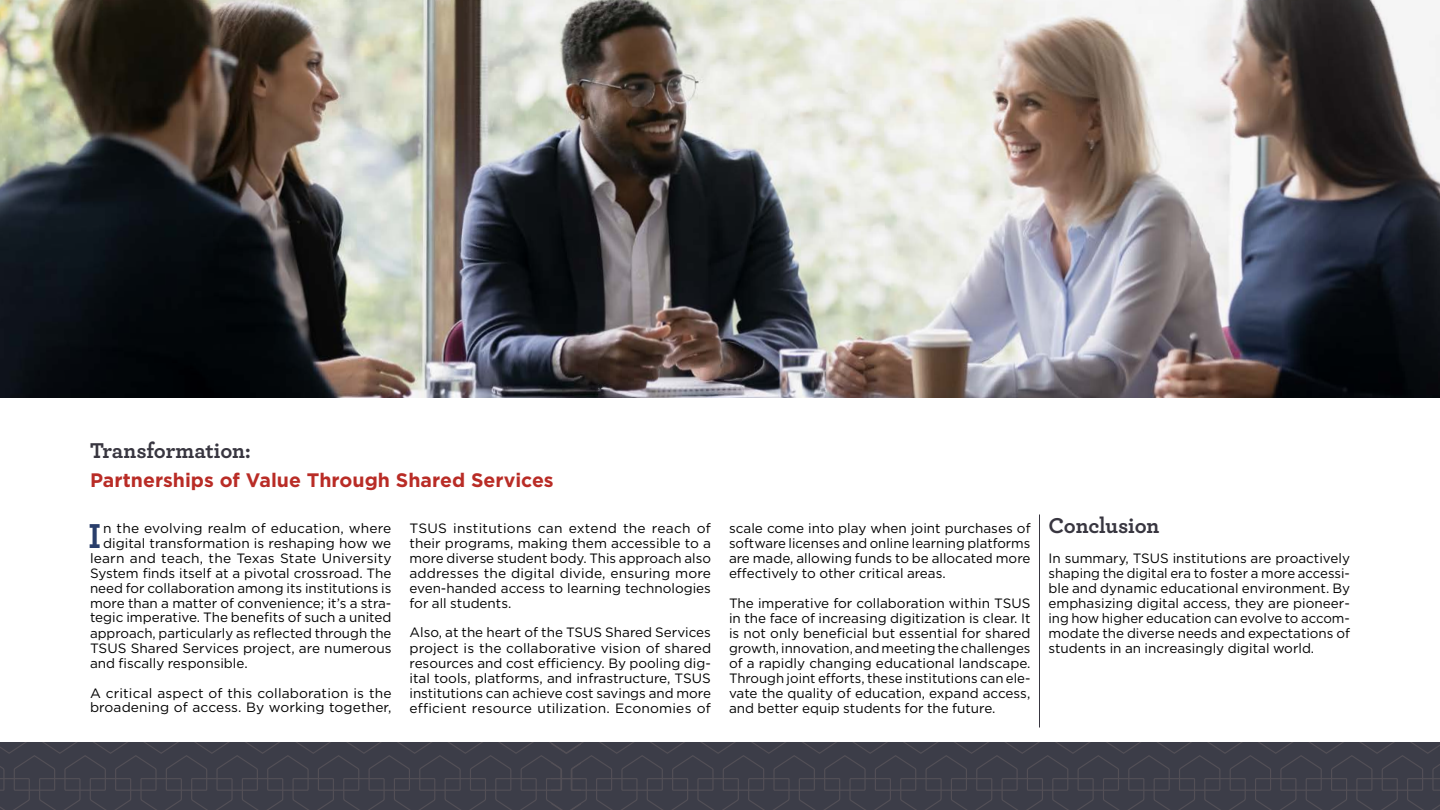
<style>
.page{position:relative;width:1440px;height:810px;background:#fff}
.page>*{position:absolute;margin:0;border:0;box-sizing:border-box;transform-origin:0 0}
.t1{font:700 36.3px "Archer";color:#293e6b}
.t2{font:700 22.5px "Archer Pro";letter-spacing:-.01em;color:#383640}
.t3{font:700 19.5px "Gotham";color:#b92c26}
.t4{font:13.5px/15px "Gotham";color:#000;text-align:justify}
</style>
<div class="page">
<svg style="left:0;top:742px;width:1440px;height:68px;background:#3e3e49"></svg>
<img style="left:0;top:0;width:1440px;height:398px">
<hr style="left:1039px;top:514px;width:1px;height:214px;background:#383640">
<h2 class="t2" style="left:90px;top:432px;width:163px">Transformation:</h2>
<h3 class="t3" style="left:90px;top:469px;width:465px">Partnerships of Value Through Shared Services</h3>
<p class="t4" style="left:410px;top:520px;width:303px">TSUS institutions can extend the reach of their programs, making them accessible to a more diverse student body. This approach also addresses the digital divide, ensuring more even-handed access to learning technologies for all students.</p>
<p class="t4" style="left:410px;top:625px;width:303px">Also, at the heart of the TSUS Shared Services project is the collaborative vision of shared resources and cost efficiency. By pooling dig&shy;ital tools, platforms, and infrastructure, TSUS institutions can achieve cost savings and more efficient resource utilization. Economies of</p>
<h1 class="t1" style="left:89px;top:507px;width:14px">I</h1>
<p class="t4" style="left:103px;top:520px;width:290px">n the evolving realm of education, where</p>
<p class="t4" style="left:103px;top:535px;width:290px">digital transformation is reshaping how we</p>
<p class="t4" style="left:90px;top:550px;width:303px">learn and teach, the Texas State University</p>
<p class="t4" style="left:90px;top:565px;width:303px">System finds itself at a pivotal crossroad. The</p>
<p class="t4" style="left:90px;top:580px;width:303px">need for collaboration among its institutions is</p>
<p class="t4" style="left:90px;top:595px;width:303px">more than a matter of convenience; it’s a stra-</p>
<p class="t4" style="left:90px;top:610px;width:303px">tegic imperative. The benefits of such a united</p>
<p class="t4" style="left:90px;top:625px;width:303px">approach, particularly as reflected through the</p>
<p class="t4" style="left:90px;top:640px;width:303px">TSUS Shared Services project, are numerous</p>
<p class="t4" style="left:90px;top:655px;width:159px">and fiscally responsible.</p>
<p class="t4" style="left:90px;top:685px;width:303px">A critical aspect of this collaboration is the broadening of access. By working together,</p>
<p class="t4" style="left:729px;top:520px;width:303px">scale come into play when joint purchases of software licenses and online learning platforms are made, allowing funds to be allocated more effectively to other critical areas.</p>
<p class="t4" style="left:729px;top:595px;width:303px">The imperative for collaboration within TSUS in the face of increasing digitization is clear. It is not only beneficial but essential for shared growth, innovation, and meeting the challenges of a rapidly changing educational landscape.<br>Through joint efforts, these institutions can ele&shy;vate the quality of education, expand access, and better equip students for the future.</p>
<h2 class="t2" style="left:1048px;top:507px;width:112px">Conclusion</h2>
<p class="t4" style="left:1048px;top:550px;width:303px">In summary, TSUS institutions are proactively shaping the digital era to foster a more accessi&shy;ble and dynamic educational environment. By emphasizing digital access, they are pioneer&shy;ing how higher education can evolve to accom&shy;modate the diverse needs and expectations of students in an increasingly digital world.</p>
</div>
